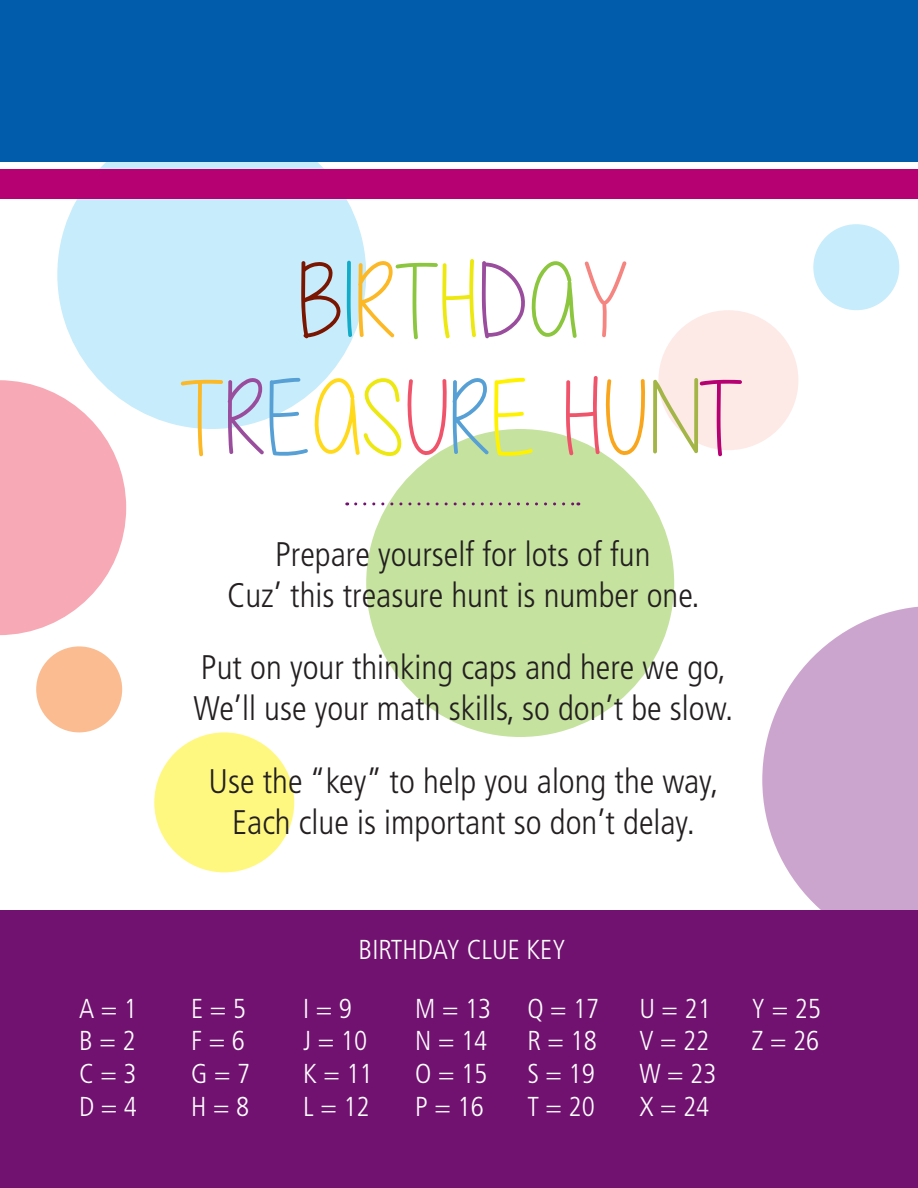
<style>
.page{position:relative;width:918px;height:1188px;background:#fff}
.page>*{position:absolute;margin:0;border:0;box-sizing:border-box;transform-origin:0 0}
.t1{font:106.2px/117px "A little sunshine";color:#fcb825;text-align:center}
.t2{font:300 condensed 34.2px "Frutiger LT Std";color:#231f20}
.t3{font:300 condensed 27.3px "Frutiger LT Std";color:#fff}
.s1{color:#791500}
.s2{color:#12acc9}
.s3{color:#8bc63e}
.s4{color:#ece810}
.s5{color:#9a4c9d}
.s6{color:#f58580}
.s7{color:#56a0d5}
.s8{color:#ffd91a}
.s9{color:#f0546b}
.s10{color:#fff200}
.s11{color:#f9a61c}
.s12{color:#a4b548}
.s13{color:#b60172}
</style>
<div class="page">
<svg style="left:762px;top:606px;width:156px;height:305px;fill:#cca5ce"></svg>
<div style="left:658px;top:310px;width:140px;height:140px;background:#fdeae6;border-radius:50%"></div>
<div style="left:366px;top:429px;width:308px;height:308px;background:#c5e29f;border-radius:50%"></div>
<div style="left:36px;top:646px;width:86px;height:86px;background:#fabc90;border-radius:50%"></div>
<div style="left:154px;top:732px;width:140px;height:140px;background:#fff880;border-radius:50%"></div>
<svg style="left:0;top:380px;width:126px;height:255px"></svg>
<div style="left:813px;top:224px;width:86px;height:86px;background:#c7ecfb;border-radius:50%"></div>
<div style="left:57px;top:120px;width:309px;height:309px;background:#c7ecfb;border-radius:50%"></div>
<div style="left:0;top:911px;width:918px;height:277px;background:#711271"></div>
<svg style="left:356px;top:502px;width:223px;height:3px"></svg>
<div style="left:0;top:0;width:918px;height:161px;background:#015dab"></div>
<div style="left:0;top:169px;width:918px;height:30px;background:#b60172"></div>
<p class="t3" style="left:79px;top:993px;width:59px">A = 1</p>
<p class="t3" style="left:79px;top:1026px;width:58px">B = 2</p>
<p class="t3" style="left:79px;top:1058px;width:59px">C = 3</p>
<p class="t3" style="left:79px;top:1091px;width:59px">D = 4</p>
<p class="t1" style="left:182px;top:245px;width:563px"><span class="s1">B</span><span class="s2">I</span>R<span class="s3">T</span><span class="s4">H</span><span class="s5">D</span><span class="s3">A</span><span class="s6">Y<br></span>T<span class="s5">R</span><span class="s7">E</span><span class="s8">A</span><span class="s4">S</span><span class="s9">U</span><span class="s7">R</span><span class="s10">E</span> <span class="s9">H</span><span class="s11">U</span><span class="s12">N</span><span class="s13">T</span></p>
<p class="t2" style="left:275px;top:535px;width:377px">Prepare yourself for lots of fun</p>
<p class="t2" style="left:227px;top:576px;width:474px">Cuz’ this treasure hunt is number one.</p>
<p class="t2" style="left:201px;top:648px;width:527px">Put on your thinking caps and here we go,</p>
<p class="t2" style="left:193px;top:689px;width:542px">We’ll use your math skills, so don’t be slow.</p>
<p class="t2" style="left:208px;top:761px;width:512px">Use the “key” to help you along the way,</p>
<p class="t2" style="left:232px;top:802px;width:464px">Each clue is important so don’t delay.</p>
<p class="t3" style="left:191px;top:993px;width:56px">E = 5</p>
<p class="t3" style="left:191px;top:1026px;width:55px">F = 6</p>
<p class="t3" style="left:191px;top:1058px;width:60px">G = 7</p>
<p class="t3" style="left:191px;top:1091px;width:59px">H = 8</p>
<p class="t3" style="left:359px;top:934px;width:209px">BIRTHDAY CLUE KEY</p>
<p class="t3" style="left:303px;top:993px;width:50px">I = 9</p>
<p class="t3" style="left:303px;top:1026px;width:65px">J = 10</p>
<p class="t3" style="left:303px;top:1058px;width:71px">K = 11</p>
<p class="t3" style="left:303px;top:1091px;width:68px">L = 12</p>
<p class="t3" style="left:415px;top:993px;width:78px">M = 13</p>
<p class="t3" style="left:415px;top:1026px;width:74px">N = 14</p>
<p class="t3" style="left:415px;top:1058px;width:74px">O = 15</p>
<p class="t3" style="left:415px;top:1091px;width:70px">P = 16</p>
<p class="t3" style="left:527px;top:993px;width:74px">Q = 17</p>
<p class="t3" style="left:527px;top:1026px;width:71px">R = 18</p>
<p class="t3" style="left:527px;top:1058px;width:69px">S = 19</p>
<p class="t3" style="left:527px;top:1091px;width:69px">T = 20</p>
<p class="t3" style="left:639px;top:993px;width:73px">U = 21</p>
<p class="t3" style="left:639px;top:1026px;width:72px">V = 22</p>
<p class="t3" style="left:639px;top:1058px;width:79px">W = 23</p>
<p class="t3" style="left:639px;top:1091px;width:72px">X = 24</p>
<p class="t3" style="left:751px;top:993px;width:71px">Y = 25</p>
<p class="t3" style="left:751px;top:1026px;width:69px">Z = 26</p>
</div>
